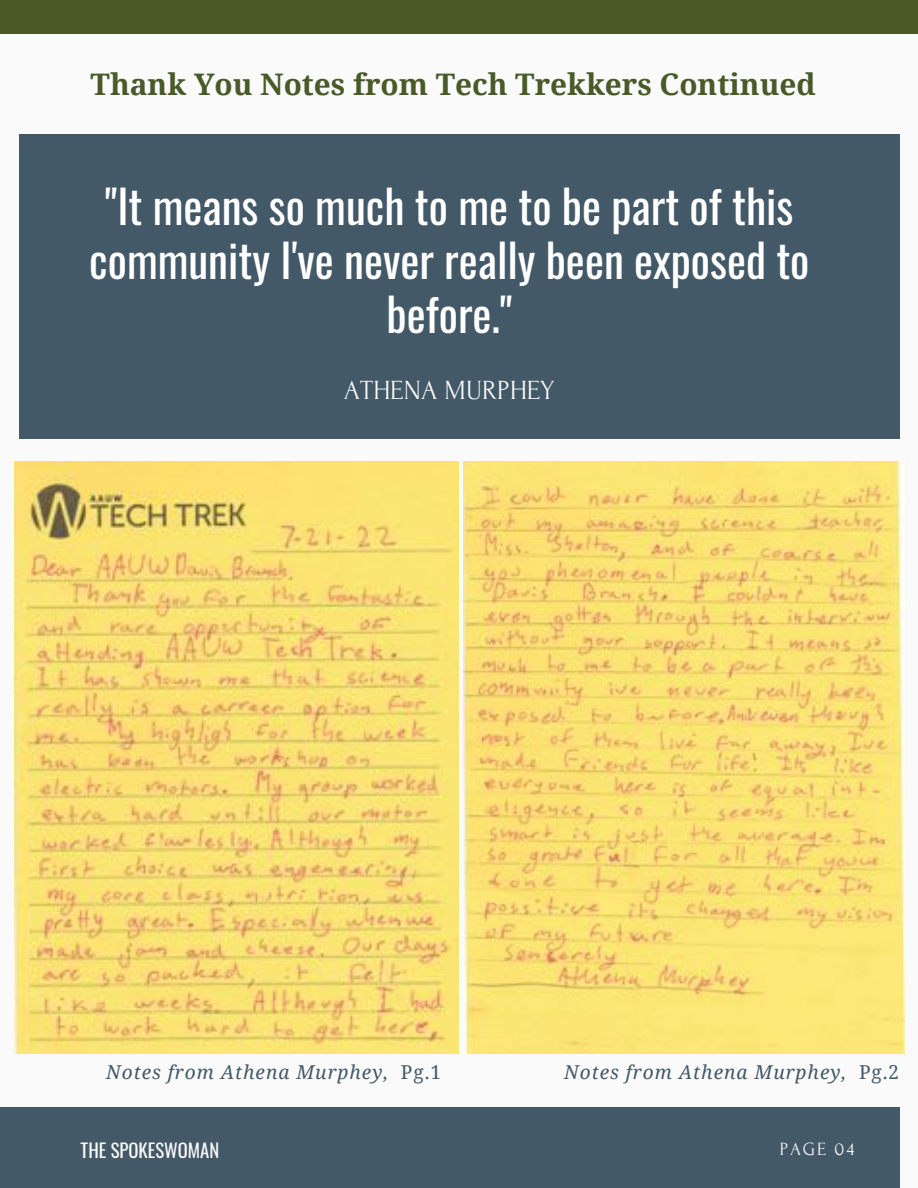
<style>
.page{position:relative;width:918px;height:1188px;background:#fafafa}
.page>*{position:absolute;margin:0;border:0;box-sizing:border-box;transform-origin:0 0}
.t1{font:45.15px/54px "Oswald";color:#fff;text-align:center}
.t2{font:700 29.7px "Noto Serif";color:#495928}
.t3{font:27.75px "Forum";color:#fafafa}
.t4{font:italic 19.05px "Noto Serif";letter-spacing:.05em;color:#435967}
.t5{font:18.75px "Oswald";color:#fafafa}
.t6{font:18.6px "Forum";letter-spacing:.1em;color:#fafafa}
.s1{font-style:normal}
</style>
<div class="page">
<div style="left:0;top:0;width:918px;height:34px;background:#495928"></div>
<div style="left:0;top:1107px;width:900px;height:81px;background:#435967"></div>
<img style="left:14px;top:462px;width:445px;height:592px">
<img style="left:463px;top:462px;width:441px;height:592px">
<div style="left:19px;top:134px;width:881px;height:305px;background:#435967"></div>
<p class="t2" style="left:91px;top:63px;width:727px">Thank You Notes from Tech Trekkers Continued</p>
<p class="t1" style="left:89px;top:178px;width:722px">"It means so much to me to be part of this community I've never really been exposed to before."</p>
<p class="t3" style="left:344px;top:375px;width:213px">ATHENA MURPHEY</p>
<p class="t4" style="left:106px;top:1059px;width:336px">Notes from Athena Murphey, <span class="s1">Pg.1</span></p>
<p class="t4" style="left:564px;top:1059px;width:336px">Notes from Athena Murphey, <span class="s1">Pg.2</span></p>
<p class="t5" style="left:81px;top:1136px;width:140px">THE SPOKESWOMAN</p>
<p class="t6" style="left:780px;top:1139px;width:76px">PAGE 04</p>
</div>
